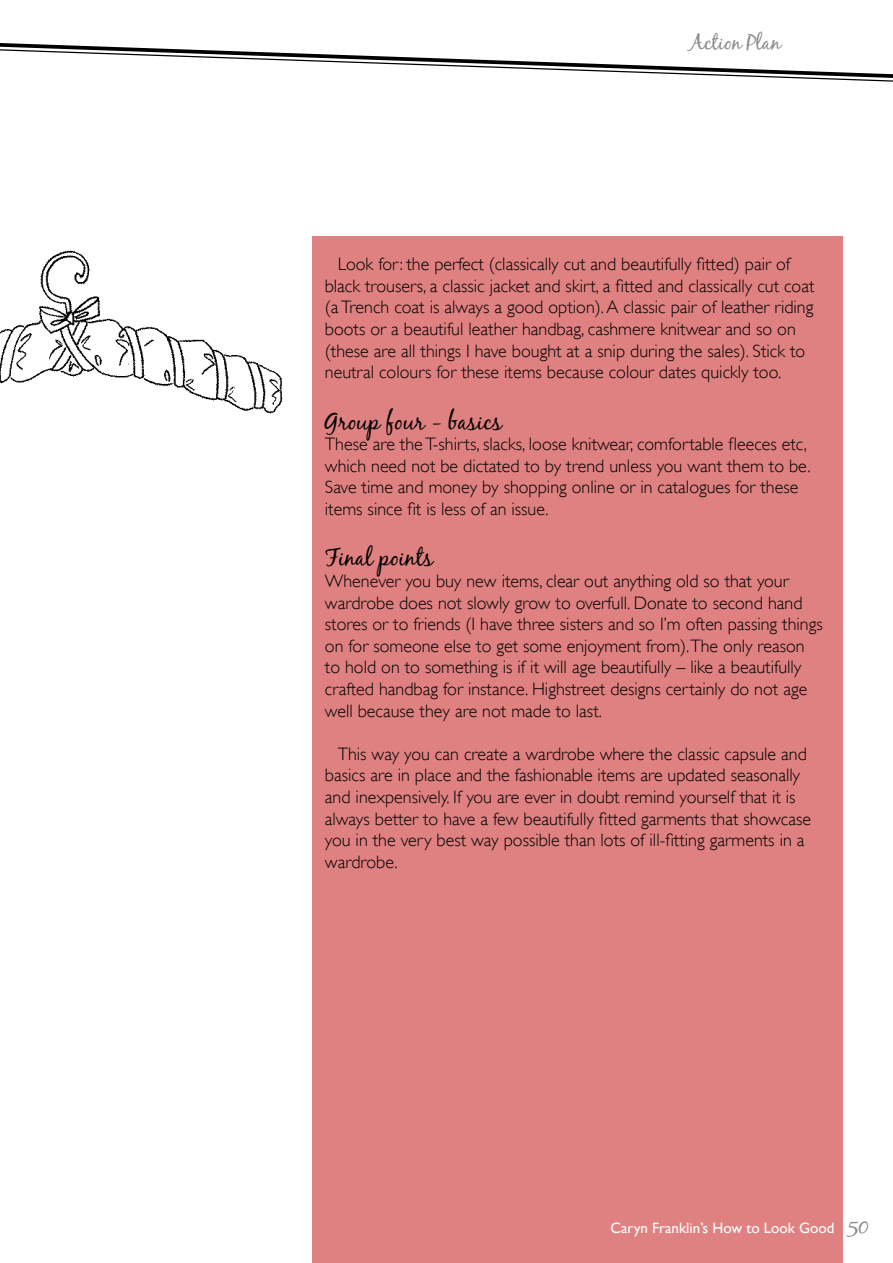
<style>
.page{position:relative;width:893px;height:1263px;background:#fff}
.page>*{position:absolute;margin:0;border:0;box-sizing:border-box;transform-origin:0 0}
.t1{font:24px "Black Jack";color:#000}
.t2{font:21px "Black Jack";color:#888a8c}
.t3{font:300 18px/21.6px "Gill Sans";color:#000}
.t4{font:15px "Gill Sans";color:#fff}
.s1{font-family:"Black Jack";font-size:21px;color:#888a8c}
</style>
<div class="page">
<svg style="left:0;top:43px;width:893px;height:39px"></svg>
<div style="left:312px;top:237px;width:530px;height:1026px;background:#e08181"></div>
<img style="left:0;top:250px;width:283px;height:164px">
<p class="t2" style="left:689px;top:30px;width:93px">Action Plan</p>
<p class="t3" style="left:325px;top:253px;width:491px;text-indent:13px">Look for: the perfect (classically cut and beautifully fitted) pair of black trousers, a classic jacket and skirt, a fitted and classically cut coat (a Trench coat is always a good option). A classic pair of leather riding boots or a beautiful leather handbag, cashmere knitwear and so on (these are all things I have bought at a snip during the sales). Stick to neutral colours for these items because colour dates quickly too.</p>
<h1 class="t1" style="left:325px;top:406px;width:179px">Group four - basics</h1>
<p class="t3" style="left:325px;top:433px;width:487px">These are the T-shirts, slacks, loose knitwear, comfortable fleeces etc, which need not be dictated to by trend unless you want them to be.<br>Save time and money by shopping online or in catalogues for these items since fit is less of an issue.</p>
<h1 class="t1" style="left:325px;top:543px;width:110px">Final points</h1>
<p class="t3" style="left:325px;top:570px;width:499px">Whenever you buy new items, clear out anything old so that your wardrobe does not slowly grow to overfull. Donate to second hand stores or to friends (I have three sisters and so I’m often passing things on for someone else to get some enjoyment from).The only reason to hold on to something is if it will age beautifully – like a beautifully crafted handbag for instance. Highstreet designs certainly do not age well because they are not made to last.</p>
<p class="t3" style="left:325px;top:743px;width:488px;text-indent:13px">This way you can create a wardrobe where the classic capsule and basics are in place and the fashionable items are updated seasonally and inexpensively. If you are ever in doubt remind yourself that it is always better to have a few beautifully fitted garments that showcase you in the very best way possible than lots of ill-fitting garments in a wardrobe.</p>
<p class="t4" style="left:611px;top:1218px;width:260px">Caryn Franklin’s How to Look Good <span class="s1">50</span></p>
</div>
